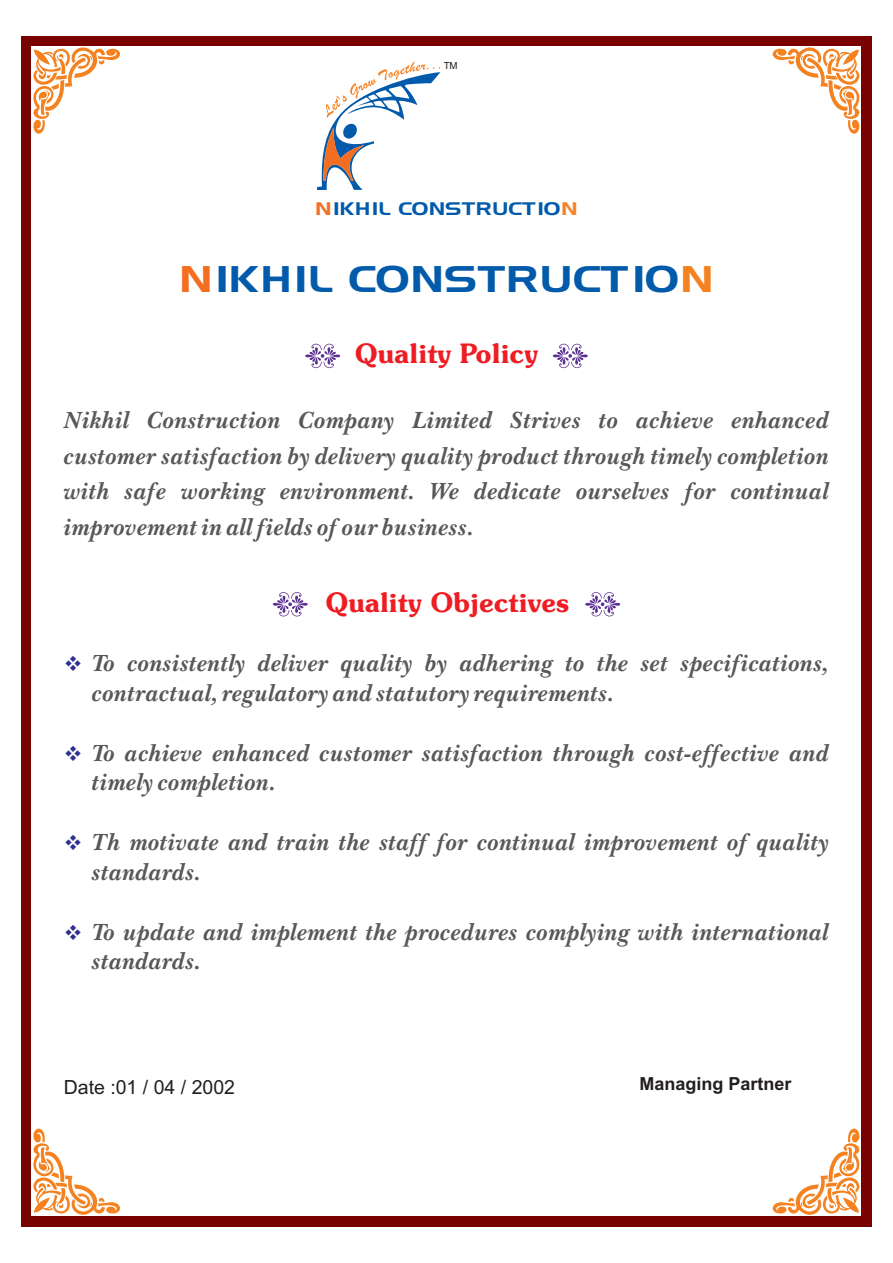
<style>
.page{position:relative;width:893px;height:1263px;background:#fff}
.page>*{position:absolute;margin:0;border:0;box-sizing:border-box;transform-origin:0 0}
.t1{font:36px "Aero Extended Regular SWFTE Regular SWFTE";letter-spacing:.055em;color:#015aaa;scale:.87 1}
.t2{font:600 27px "Souvenir IT Cby BT";color:#ee1d23}
.t3{font:italic 700 24px/29.8px "Baskerville BT";color:#57585a}
.t4{font:19.5px "Arial";color:#231f20}
.t5{font:700 18px "Arial";color:#231f20}
.t6{font:17.7px "Aero Extended Regular SWFTE Regular SWFTE";letter-spacing:.055em;color:#015aaa;scale:.87 1}
.t7{font:9.75px "Arial";color:#231f20}
.s1{color:#f36e21}
.s2{color:#f58220}
</style>
<div class="page">
<div style="left:21px;top:36px;width:851px;height:1191px;background:#790100"></div>
<div style="left:32px;top:47px;width:829px;height:1169px;background:#fff"></div>
<svg style="left:33px;top:47px;width:87px;height:87px"></svg>
<svg style="left:773px;top:47px;width:86px;height:87px"></svg>
<svg style="left:33px;top:1128px;width:87px;height:87px"></svg>
<svg style="left:773px;top:1128px;width:86px;height:87px"></svg>
<svg style="left:317px;top:62px;width:123px;height:128px"></svg>
<svg style="left:553px;top:344px;width:35px;height:24px"></svg>
<svg style="left:305px;top:344px;width:35px;height:24px"></svg>
<svg style="left:585px;top:592px;width:35px;height:24px"></svg>
<svg style="left:273px;top:592px;width:35px;height:24px"></svg>
<p class="t7" style="left:444px;top:62px;width:16px">TM</p>
<p class="t6" style="left:318px;top:197px;width:302px"><span class="s1">N</span>IKHIL CONSTRUCTIO<span class="s2">N</span></p>
<h1 class="t1" style="left:184px;top:257px;width:614px"><span class="s1">N</span>IKHIL CONSTRUCTIO<span class="s2">N</span></h1>
<p class="t2" style="left:355px;top:343px;width:185px">Quality Policy</p>
<p class="t3" style="left:64px;top:404px;width:767px;line-height:35.8px;text-align:justify">Nikhil Construction Company Limited Strives to achieve enhanced customer satisfaction by delivery quality product through timely completion with safe working environment. We dedicate ourselves for continual improvement in all fields of our business.</p>
<p class="t2" style="left:325px;top:591px;width:246px">Quality Objectives</p>
<p class="t3" style="left:92px;top:650px;width:739px">To consistently deliver quality by adhering to the set specifications, contractual, regulatory and statutory requirements.</p>
<p class="t3" style="left:92px;top:739px;width:739px">To achieve enhanced customer satisfaction through cost-effective and timely completion.</p>
<p class="t3" style="left:92px;top:829px;width:739px">Th motivate and train the staff for continual improvement of quality standards.</p>
<p class="t3" style="left:92px;top:918px;width:739px">To update and implement the procedures complying with international standards.</p>
<p class="t4" style="left:64px;top:1079px;width:173px">Date :01 / 04 / 2002</p>
<p class="t5" style="left:639px;top:1077px;width:154px">Managing Partner</p>
</div>
